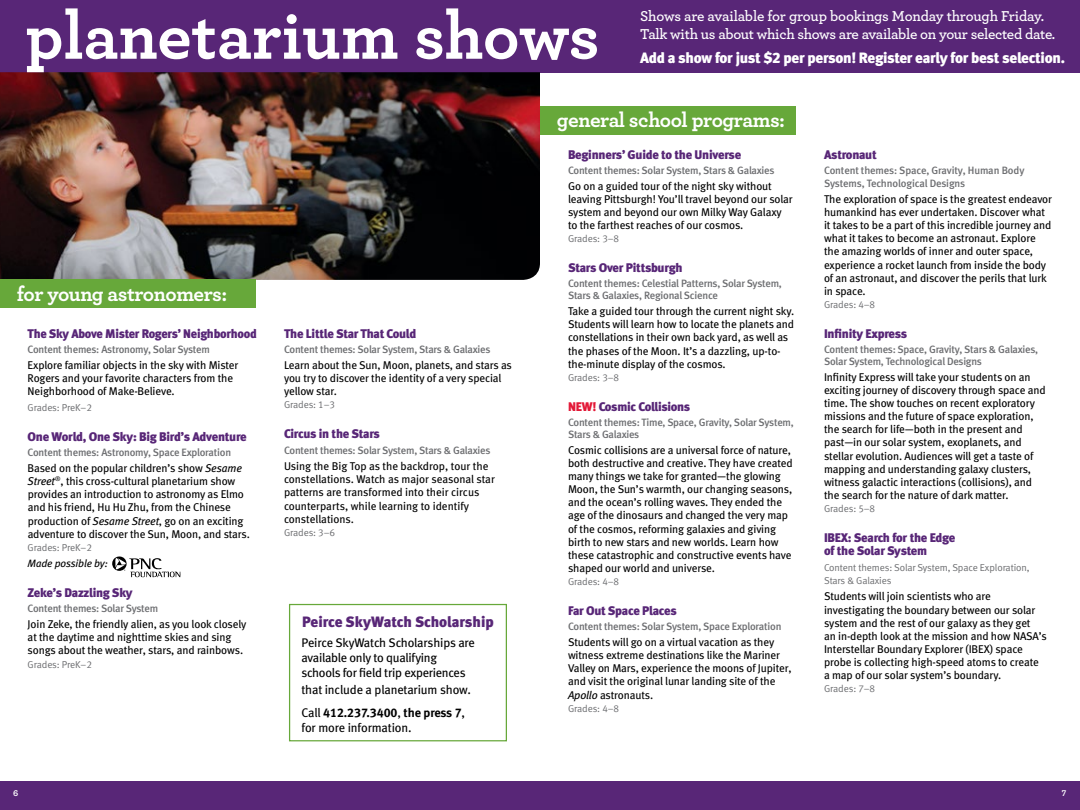
<style>
.page{position:relative;width:1080px;height:810px;background:#fff}
.page>*{position:absolute;margin:0;border:0;box-sizing:border-box;transform-origin:0 0}
.t1{font:21.25px "Archer Bold LF";letter-spacing:-.02em;color:#fff}
.t2{font:15px/18px "Archer Semibold LF";letter-spacing:-.02em;color:#fff}
.t3{font:15px "Meta Black Lf";letter-spacing:-.02em;color:#fff}
.t4{font:15px "Meta Black Lf";color:#582677}
.t5{font:12.5px/13.1px "Meta Black Lf";letter-spacing:-.02em;color:#582677}
.t6{font:12.5px/15px "Meta Book LF";letter-spacing:-.02em;color:#000}
.t7{font:12.5px "Meta Bold LF";letter-spacing:-.01em;color:#000}
.t8{font:11.25px/13.1px "Meta Book LF";letter-spacing:-.01em;color:#000}
.t9{font:10.62px/12px "Meta Medium LF";letter-spacing:-.02em;color:#6d6e71}
.t10{font:italic 10.62px "Meta Book LF";letter-spacing:-.01em;color:#000}
.t11{font:10px/13.1px "Meta Normal LF";letter-spacing:-.015em;color:#6d6e71}
.t12{font:8.75px "Archer Bold LF";color:#fff}
.s1{font-style:italic}
.s2{font-family:"Meta Book LF"}
.s3{color:#e31837}
</style>
<div class="page">
<div style="left:0;top:781px;width:1080px;height:29px;background:#582677"></div>
<div style="left:0;top:0;width:1080px;height:72px;background:#582677"></div>
<div style="left:529px;top:106px;width:267px;height:28px;background:#67a83a"></div>
<img style="left:0;top:72px;width:540px;height:208px">
<svg style="left:27px;top:8px;width:570px;height:64px"></svg>
<svg style="left:112px;top:557px;width:68px;height:20px"></svg>
<div style="left:289px;top:604px;width:218px;height:137px;border:1px solid #67a83a"></div>
<div style="left:0;top:280px;width:256px;height:28px;background:#67a83a"></div>
<h1 class="t1" style="left:17px;top:281px;width:212px">for young astronomers:</h1>
<p class="t5" style="left:28px;top:327px;width:231px">The Sky Above Mister Rogers’ Neighborhood</p>
<p class="t9" style="left:28px;top:343px;width:184px">Content themes: Astronomy, Solar System</p>
<p class="t8" style="left:28px;top:358px;width:212px">Explore familiar objects in the sky with Mister<br>Rogers and your favorite characters from the<br>Neighborhood of Make-Believe.</p>
<p class="t11" style="left:28px;top:401px;width:66px">Grades: PreK–2</p>
<p class="t5" style="left:28px;top:430px;width:221px">One World, One Sky: Big Bird’s Adventure</p>
<p class="t9" style="left:28px;top:446px;width:205px">Content themes: Astronomy, Space Exploration</p>
<p class="t8" style="left:28px;top:461px;width:224px">Based on the popular children’s show <span class="s1">Sesame Street</span><sup>®</sup>, this cross-cultural planetarium show provides an introduction to astronomy as Elmo and his friend, Hu Hu Zhu, from the Chinese production of <span class="s1">Sesame Street</span>, go on an exciting adventure to discover the Sun, Moon, and stars.</p>
<p class="t11" style="left:28px;top:541px;width:66px">Grades: PreK–2</p>
<p class="t10" style="left:28px;top:557px;width:82px">Made possible by:</p>
<p class="t5" style="left:28px;top:586px;width:107px">Zeke’s Dazzling Sky</p>
<p class="t9" style="left:28px;top:602px;width:132px">Content themes: Solar System</p>
<p class="t8" style="left:28px;top:618px;width:220px">Join Zeke, the friendly alien, as you look closely at the daytime and nighttime skies and sing songs about the weather, stars, and rainbows.</p>
<p class="t11" style="left:28px;top:657px;width:66px">Grades: PreK–2</p>
<p class="t12" style="left:13px;top:788px;width:7px">6</p>
<p class="t5" style="left:284px;top:327px;width:134px">The Little Star That Could</p>
<p class="t9" style="left:284px;top:343px;width:208px">Content themes: Solar System, Stars &amp; Galaxies</p>
<p class="t8" style="left:284px;top:358px;width:229px">Learn about the Sun, Moon, planets, and stars as you try to discover the identity of a very special yellow star.</p>
<p class="t11" style="left:284px;top:398px;width:53px">Grades: 1–3</p>
<p class="t5" style="left:284px;top:427px;width:97px">Circus in the Stars</p>
<p class="t9" style="left:284px;top:444px;width:208px">Content themes: Solar System, Stars &amp; Galaxies</p>
<p class="t8" style="left:284px;top:460px;width:212px">Using the Big Top as the backdrop, tour the constellations. Watch as major seasonal star patterns are transformed into their circus counterparts, while learning to identify constellations.</p>
<p class="t11" style="left:284px;top:526px;width:53px">Grades: 3–6</p>
<h2 class="t4" style="left:302px;top:613px;width:193px">Peirce SkyWatch Scholarship</h2>
<p class="t6" style="left:301px;top:635px;width:175px">Peirce SkyWatch Scholarships are available only to qualifying schools for field trip experiences</p>
<p class="t6" style="left:301px;top:682px;width:171px">that include a planetarium show.</p>
<p class="t7" style="left:301px;top:706px;width:165px"><span class="s2">Call</span> 412.237.3400<span class="s2">,</span> the press 7<span class="s2">,</span></p>
<p class="t6" style="left:301px;top:720px;width:112px">for more information.</p>
<h2 class="t2" style="left:640px;top:7px;width:417px">Shows are available for group bookings Monday through Friday.<br>Talk with us about which shows are available on your selected date.</h2>
<h2 class="t3" style="left:640px;top:49px;width:426px">Add a show for just $2 per person! Register early for best selection.</h2>
<h1 class="t1" style="left:557px;top:107px;width:230px">general school programs:</h1>
<p class="t5" style="left:568px;top:148px;width:175px">Beginners’ Guide to the Universe</p>
<p class="t9" style="left:568px;top:164px;width:208px">Content themes: Solar System, Stars &amp; Galaxies</p>
<p class="t8" style="left:568px;top:179px;width:226px">Go on a guided tour of the night sky without leaving Pittsburgh! You’ll travel beyond our solar system and beyond our own Milky Way Galaxy to the farthest reaches of our cosmos.</p>
<p class="t11" style="left:568px;top:232px;width:53px">Grades: 3–8</p>
<p class="t5" style="left:568px;top:261px;width:116px">Stars Over Pittsburgh</p>
<p class="t9" style="left:568px;top:277px;width:215px">Content themes: Celestial Patterns, Solar System,<br>Stars &amp; Galaxies, Regional Science</p>
<p class="t8" style="left:568px;top:305px;width:228px">Take a guided tour through the current night sky.<br>Students will learn how to locate the planets and constellations in their own back yard, as well as the phases of the Moon. It’s a dazzling, up-to&shy;the-minute display of the cosmos.</p>
<p class="t11" style="left:568px;top:371px;width:53px">Grades: 3–8</p>
<p class="t5" style="left:568px;top:400px;width:124px"><span class="s3">New!</span> Cosmic Collisions</p>
<p class="t9" style="left:568px;top:416px;width:227px">Content themes: Time, Space, Gravity, Solar System,<br>Stars &amp; Galaxies</p>
<p class="t8" style="left:568px;top:443px;width:226px">Cosmic collisions are a universal force of nature, both destructive and creative. They have created many things we take for granted—the glowing Moon, the Sun’s warmth, our changing seasons, and the ocean’s rolling waves. They ended the age of the dinosaurs and changed the very map of the cosmos, reforming galaxies and giving birth to new stars and new worlds. Learn how these catastrophic and constructive events have shaped our world and universe.</p>
<p class="t11" style="left:568px;top:575px;width:53px">Grades: 4–8</p>
<p class="t5" style="left:568px;top:604px;width:110px">Far Out Space Places</p>
<p class="t9" style="left:568px;top:620px;width:215px">Content themes: Solar System, Space Exploration</p>
<p class="t8" style="left:568px;top:635px;width:225px">Students will go on a virtual vacation as they witness extreme destinations like the Mariner Valley on Mars, experience the moons of Jupiter, and visit the original lunar landing site of the <span class="s1">Apollo</span> astronauts.</p>
<p class="t11" style="left:568px;top:702px;width:53px">Grades: 4–8</p>
<p class="t5" style="left:824px;top:148px;width:54px">Astronaut</p>
<p class="t9" style="left:824px;top:163px;width:202px;line-height:13.1px">Content themes: Space, Gravity, Human Body<br>Systems, Technological Designs</p>
<p class="t8" style="left:824px;top:192px;width:229px">The exploration of space is the greatest endeavor humankind has ever undertaken. Discover what it takes to be a part of this incredible journey and what it takes to become an astronaut. Explore the amazing worlds of inner and outer space, experience a rocket launch from inside the body of an astronaut, and discover the perils that lurk in space.</p>
<p class="t11" style="left:824px;top:298px;width:53px">Grades: 4–8</p>
<p class="t5" style="left:824px;top:327px;width:85px">Infinity Express</p>
<p class="t9" style="left:824px;top:343px;width:216px">Content themes: Space, Gravity, Stars &amp; Galaxies,<br>Solar System, Technological Designs</p>
<p class="t8" style="left:824px;top:370px;width:223px">Infinity Express will take your students on an exciting journey of discovery through space and time. The show touches on recent exploratory missions and the future of space exploration, the search for life—both in the present and past—in our solar system, exoplanets, and stellar evolution. Audiences will get a taste of mapping and understanding galaxy clusters, witness galactic interactions (collisions), and the search for the nature of dark matter.</p>
<p class="t11" style="left:824px;top:502px;width:53px">Grades: 5–8</p>
<p class="t5" style="left:824px;top:531px;width:133px">IBEX: Search for the Edge of the Solar System</p>
<p class="t11" style="left:824px;top:561px;width:207px">Content themes: Solar System, Space Exploration,<br>Stars &amp; Galaxies</p>
<p class="t8" style="left:824px;top:590px;width:224px">Students will join scientists who are investigating the boundary between our solar system and the rest of our galaxy as they get<br>an in-depth look at the mission and how NASA’s Interstellar Boundary Explorer (IBEX) space probe is collecting high-speed atoms to create a map of our solar system’s boundary.</p>
<p class="t11" style="left:824px;top:682px;width:53px">Grades: 7–8</p>
<p class="t12" style="left:1062px;top:788px;width:6px">7</p>
</div>
